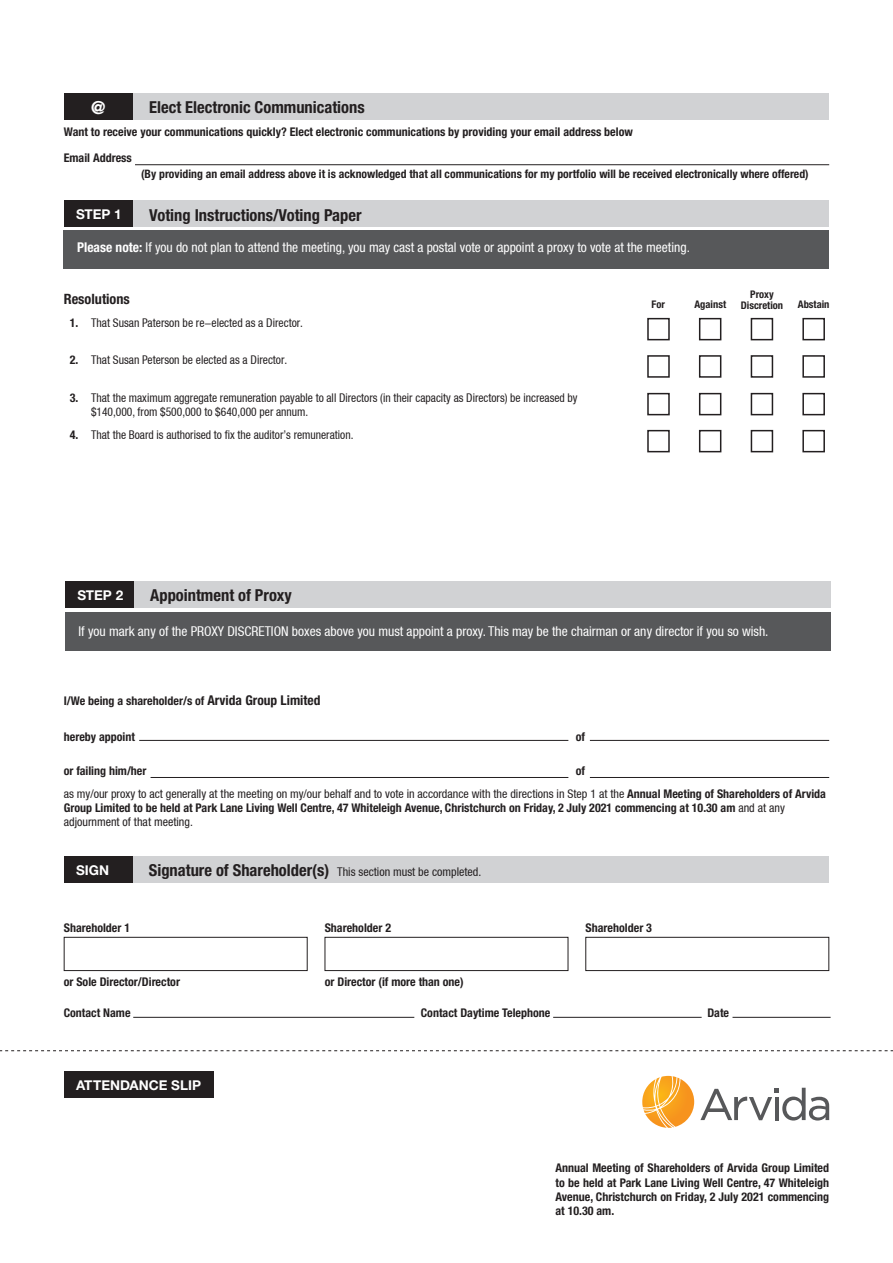
<style>
.page{position:relative;width:893px;height:1263px;background:#fff}
.page>*{position:absolute;margin:0;border:0;box-sizing:border-box;transform-origin:0 0}
.t1{font:700 condensed 18px "Helvetica Neue";color:#fff}
.t2{font:700 condensed 16.5px "Helvetica Neue";color:#231f20}
.t3{font:700 condensed 14.25px "Helvetica Neue";color:#231f20}
.t4{font:condensed 13.5px "Helvetica Neue LT";color:#fff}
.t5{font:condensed 13.5px "Helvetica Neue";color:#fff}
.t6{font:700 13.5px "Helvetica Neue CE";color:#fff}
.t7{font:700 condensed 12px/14.4px "Helvetica Neue";color:#231f20}
.t8{font:condensed 12px "Helvetica Neue LT";color:#231f20}
.t9{font:condensed 12px/14.2px "Helvetica Neue LT";color:#231f20;scale:.96 1}
.t10{font:700 condensed 11.7px "Helvetica Neue";color:#231f20}
.t11{font:700 condensed 10.5px "Helvetica Neue";color:#231f20}
.s1{font-weight:700}
.s2{font-size:13.5px}
.s3{font-family:"Helvetica Neue";font-weight:700}
.s4{font-weight:400}
.s5{font-family:"Helvetica Neue";font-weight:700;font-size:16.5px}
</style>
<div class="page">
<svg style="left:0;top:1050px;width:893px;height:1px"></svg>
<div style="left:127px;top:201px;width:702px;height:26px;background:#d1d2d4"></div>
<div style="left:64px;top:230px;width:765px;height:39px;background:#57585a"></div>
<div style="left:699px;top:318px;width:22px;height:22px;border:2px solid #231f20"></div>
<div style="left:647px;top:318px;width:23px;height:22px;border:2px solid #231f20"></div>
<div style="left:751px;top:318px;width:22px;height:22px;border:2px solid #231f20"></div>
<div style="left:802px;top:318px;width:23px;height:22px;border:2px solid #231f20"></div>
<div style="left:699px;top:355px;width:22px;height:23px;border:2px solid #231f20"></div>
<div style="left:647px;top:355px;width:23px;height:23px;border:2px solid #231f20"></div>
<div style="left:751px;top:355px;width:22px;height:23px;border:2px solid #231f20"></div>
<div style="left:802px;top:355px;width:23px;height:23px;border:2px solid #231f20"></div>
<div style="left:699px;top:393px;width:22px;height:22px;border:2px solid #231f20"></div>
<div style="left:647px;top:393px;width:23px;height:22px;border:2px solid #231f20"></div>
<div style="left:751px;top:393px;width:22px;height:22px;border:2px solid #231f20"></div>
<div style="left:802px;top:393px;width:23px;height:22px;border:2px solid #231f20"></div>
<div style="left:699px;top:430px;width:22px;height:22px;border:2px solid #231f20"></div>
<div style="left:647px;top:430px;width:23px;height:22px;border:2px solid #231f20"></div>
<div style="left:751px;top:430px;width:22px;height:22px;border:2px solid #231f20"></div>
<div style="left:802px;top:430px;width:23px;height:22px;border:2px solid #231f20"></div>
<div style="left:128px;top:582px;width:703px;height:26px;background:#d1d2d4"></div>
<div style="left:65px;top:613px;width:766px;height:38px;background:#57585a"></div>
<div style="left:64px;top:201px;width:69px;height:26px;background:#231f20"></div>
<div style="left:65px;top:582px;width:69px;height:26px;background:#231f20"></div>
<div style="left:127px;top:857px;width:702px;height:26px;background:#d1d2d4"></div>
<div style="left:64px;top:857px;width:69px;height:26px;background:#231f20"></div>
<div style="left:64px;top:937px;width:244px;height:34px;border:1px solid #231f20"></div>
<div style="left:325px;top:937px;width:243px;height:34px;border:1px solid #231f20"></div>
<div style="left:585px;top:937px;width:244px;height:34px;border:1px solid #231f20"></div>
<hr style="left:139px;top:740px;width:429px;height:1px;background:#231f20">
<hr style="left:151px;top:777px;width:417px;height:1px;background:#231f20">
<hr style="left:590px;top:740px;width:239px;height:1px;background:#231f20">
<hr style="left:590px;top:777px;width:239px;height:1px;background:#231f20">
<hr style="left:133px;top:1017px;width:281px;height:1px;background:#231f20">
<hr style="left:553px;top:1017px;width:149px;height:1px;background:#231f20">
<hr style="left:732px;top:1017px;width:99px;height:1px;background:#231f20">
<div style="left:64px;top:1071px;width:150px;height:26px;background:#231f20"></div>
<hr style="left:135px;top:164px;width:694px;height:1px;background:#231f20">
<div style="left:127px;top:94px;width:702px;height:26px;background:#d1d2d4"></div>
<div style="left:64px;top:94px;width:69px;height:26px;background:#231f20"></div>
<svg style="left:642px;top:1076px;width:52px;height:52px"></svg>
<svg style="left:700px;top:1088px;width:129px;height:32px"></svg>
<h1 class="t1" style="left:91px;top:97px;width:16px">@</h1>
<p class="t2" style="left:149px;top:97px;width:217px">Elect Electronic Communications</p>
<p class="t7" style="left:64px;top:125px;width:571px">Want to receive your communications quickly? Elect electronic communications by providing your email address below</p>
<p class="t7" style="left:64px;top:150px;width:70px">Email Address</p>
<p class="t10" style="left:141px;top:167px;width:669px">(By providing an email address above it is acknowledged that all communications for my portfolio will be received electronically where offered)</p>
<p class="t6" style="left:76px;top:206px;width:47px">STEP 1</p>
<p class="t2" style="left:149px;top:205px;width:214px">Voting Instructions/Voting Paper</p>
<p class="t5" style="left:77px;top:239px;width:614px"><span class="s1">Please note:</span> If you do not plan to attend the meeting, you may cast a postal vote or appoint a proxy to vote at the meeting.</p>
<p class="t3" style="left:64px;top:290px;width:68px">Resolutions</p>
<p class="t7" style="left:70px;top:315px;width:10px">1.</p>
<p class="t8" style="left:91px;top:316px;width:214px">That Susan Paterson be re-elected as a Director.</p>
<p class="t7" style="left:70px;top:352px;width:10px">2.</p>
<p class="t8" style="left:91px;top:353px;width:198px">That Susan Peterson be elected as a Director.</p>
<p class="t7" style="left:70px;top:390px;width:10px">3.</p>
<p class="t9" style="left:91px;top:390px;width:508px">That the maximum aggregate remuneration payable to all Directors (in their capacity as Directors) be increased by $140,000, from $500,000 to $640,000 per annum.</p>
<p class="t7" style="left:70px;top:427px;width:10px">4.</p>
<p class="t9" style="left:91px;top:428px;width:275px">That the Board is authorised to fix the auditor’s remuneration.</p>
<p class="t11" style="left:651px;top:298px;width:15px">For</p>
<p class="t11" style="left:694px;top:298px;width:33px">Against</p>
<p class="t11" style="left:750px;top:288px;width:25px">Proxy</p>
<p class="t11" style="left:741px;top:298px;width:44px">Discretion</p>
<p class="t11" style="left:798px;top:298px;width:33px">Abstain</p>
<p class="t6" style="left:77px;top:587px;width:47px">STEP 2</p>
<p class="t2" style="left:150px;top:585px;width:143px">Appointment of Proxy</p>
<p class="t4" style="left:79px;top:623px;width:691px">If you mark any of the PROXY DISCRETION boxes above you must appoint a proxy. This may be the chairman or any director if you so wish.</p>
<p class="t7" style="left:64px;top:693px;width:258px">I/We being a shareholder/s of <span class="s2">Arvida Group Limited</span></p>
<p class="t7" style="left:64px;top:729px;width:73px">hereby appoint</p>
<p class="t7" style="left:576px;top:729px;width:11px">of</p>
<p class="t7" style="left:64px;top:763px;width:84px">or failing him/her</p>
<p class="t7" style="left:576px;top:763px;width:11px">of</p>
<p class="t8" style="left:64px;top:787px;width:764px">as my/our proxy to act generally at the meeting on my/our behalf and to vote in accordance with the directions in Step 1 at the <span class="s3">Annual Meeting of Shareholders of Arvida</span></p>
<p class="t7" style="left:64px;top:801px;width:723px;line-height:13.5px">Group Limited to be held at Park Lane Living Well Centre, 47 Whiteleigh Avenue, Christchurch on Friday, 2 July 2021 commencing at 10.30 am <span class="s4">and at any adjournment of that meeting.</span></p>
<p class="t6" style="left:76px;top:862px;width:34px">SIGN</p>
<p class="t8" style="left:149px;top:865px;width:334px"><span class="s5">Signature of Shareholder(s)</span> This section must be completed.</p>
<p class="t7" style="left:64px;top:920px;width:68px">Shareholder 1</p>
<p class="t7" style="left:325px;top:920px;width:68px">Shareholder 2</p>
<p class="t7" style="left:586px;top:920px;width:68px">Shareholder 3</p>
<p class="t7" style="left:64px;top:974px;width:118px">or Sole Director/Director</p>
<p class="t7" style="left:325px;top:974px;width:140px">or Director (if more than one)</p>
<p class="t7" style="left:64px;top:1005px;width:68px">Contact Name</p>
<p class="t7" style="left:421px;top:1005px;width:131px">Contact Daytime Telephone</p>
<p class="t7" style="left:707px;top:1005px;width:23px">Date</p>
<p class="t6" style="left:76px;top:1077px;width:126px">ATTENDANCE SLIP</p>
<p class="t7" style="left:555px;top:1160px;width:275px;text-align:justify">Annual Meeting of Shareholders of Arvida Group Limited to be held at Park Lane Living Well Centre, 47 Whiteleigh Avenue, Christchurch on Friday, 2 July 2021 commencing at 10.30 am.</p>
</div>
